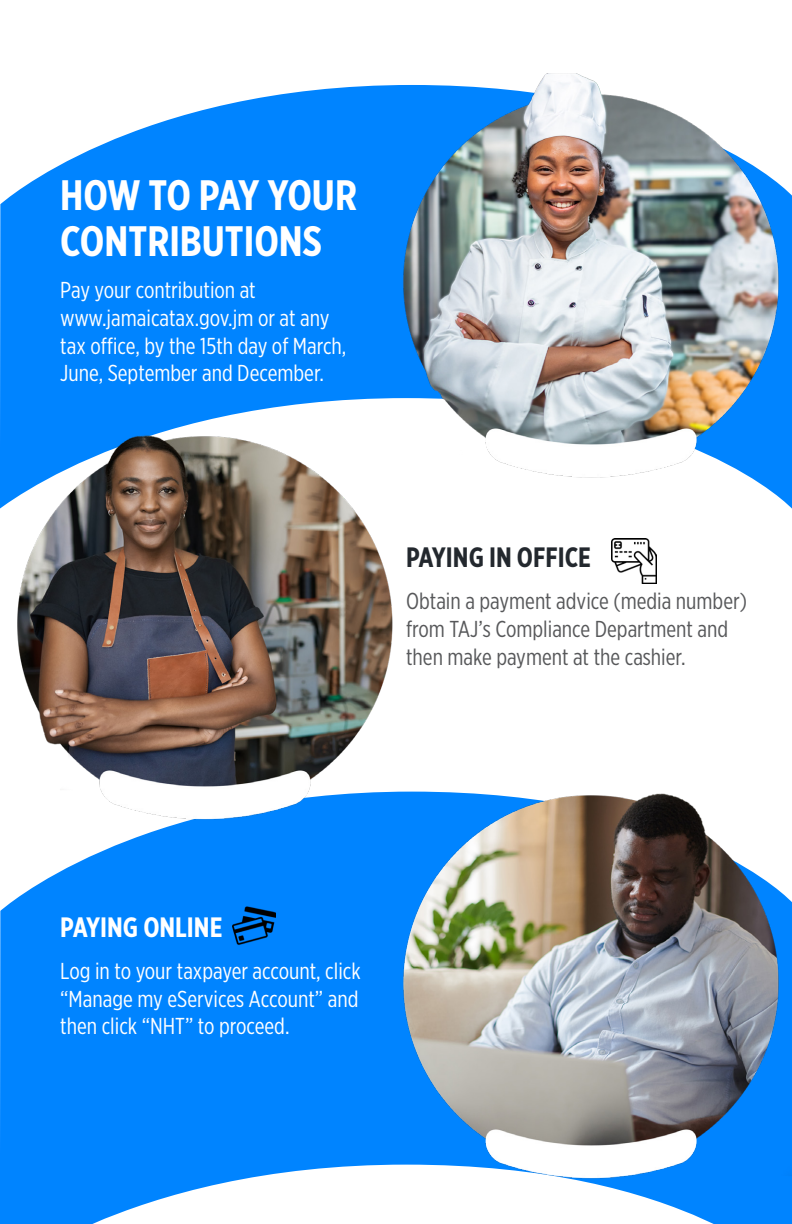
<style>
.page{position:relative;width:792px;height:1224px;background:#fff}
.page>*{position:absolute;margin:0;border:0;box-sizing:border-box;transform-origin:0 0}
.HEADINE{font:700 42.6px/46px "Gotham X Narrow";color:#fff}
.HEADINE-2{font:700 28px "Gotham X Narrow";color:#23282e}
.HEADINE-3{font:700 28px "Gotham X Narrow";color:#fff}
.HEADINE-4{font:23px/27.6px "Gotham X Narrow";color:#fff;text-align:justify}
.HEADINE-5{font:23px/27.6px "Gotham X Narrow";color:#57585a}
</style>
<div class="page">
<svg style="left:0;top:99px;width:251px;height:299px;fill:#0084ff"></svg>
<svg style="left:0;top:398px;width:792px;height:186px"></svg>
<div style="left:0;top:835px;width:251px;height:330px;background:#0084ff"></div>
<img style="left:0;top:405px;width:530px;height:430px">
<img style="left:251px;top:763px;width:541px;height:402px">
<img style="left:251px;top:73px;width:541px;height:419px">
<svg style="left:0;top:1165px;width:792px;height:59px"></svg>
<svg style="left:791px;top:73px;width:1px;height:339px"></svg>
<img style="left:672px;top:507px;width:120px;height:429px">
<img style="left:611px;top:539px;width:45px;height:45px">
<img style="left:233px;top:904px;width:42px;height:42px">
<p class="HEADINE" style="left:60px;top:172px;width:298px">HOW TO PAY YOUR<br>CONTRIBUTIONS</p>
<p class="HEADINE-4" style="left:60px;top:276px;width:197px">Pay your contribution at</p>
<p class="HEADINE-4" style="left:60px;top:304px;width:271px">www.jamaicatax.gov.jm or at any</p>
<p class="HEADINE-4" style="left:60px;top:332px;width:288px">tax office, by the 15th day of March,</p>
<p class="HEADINE-4" style="left:60px;top:359px;width:265px">June, September and December.</p>
<p class="HEADINE-2" style="left:406px;top:540px;width:186px">PAYING IN OFFICE</p>
<p class="HEADINE-5" style="left:406px;top:587px;width:342px">Obtain a payment advice (media number) from TAJ’s Compliance Department and then make payment at the cashier.</p>
<p class="HEADINE-3" style="left:60px;top:910px;width:164px">PAYING ONLINE</p>
<p class="HEADINE-4" style="left:60px;top:957px;width:302px">Log in to your taxpayer account, click “Manage my eServices Account” and then click “NHT” to proceed.</p>
</div>
